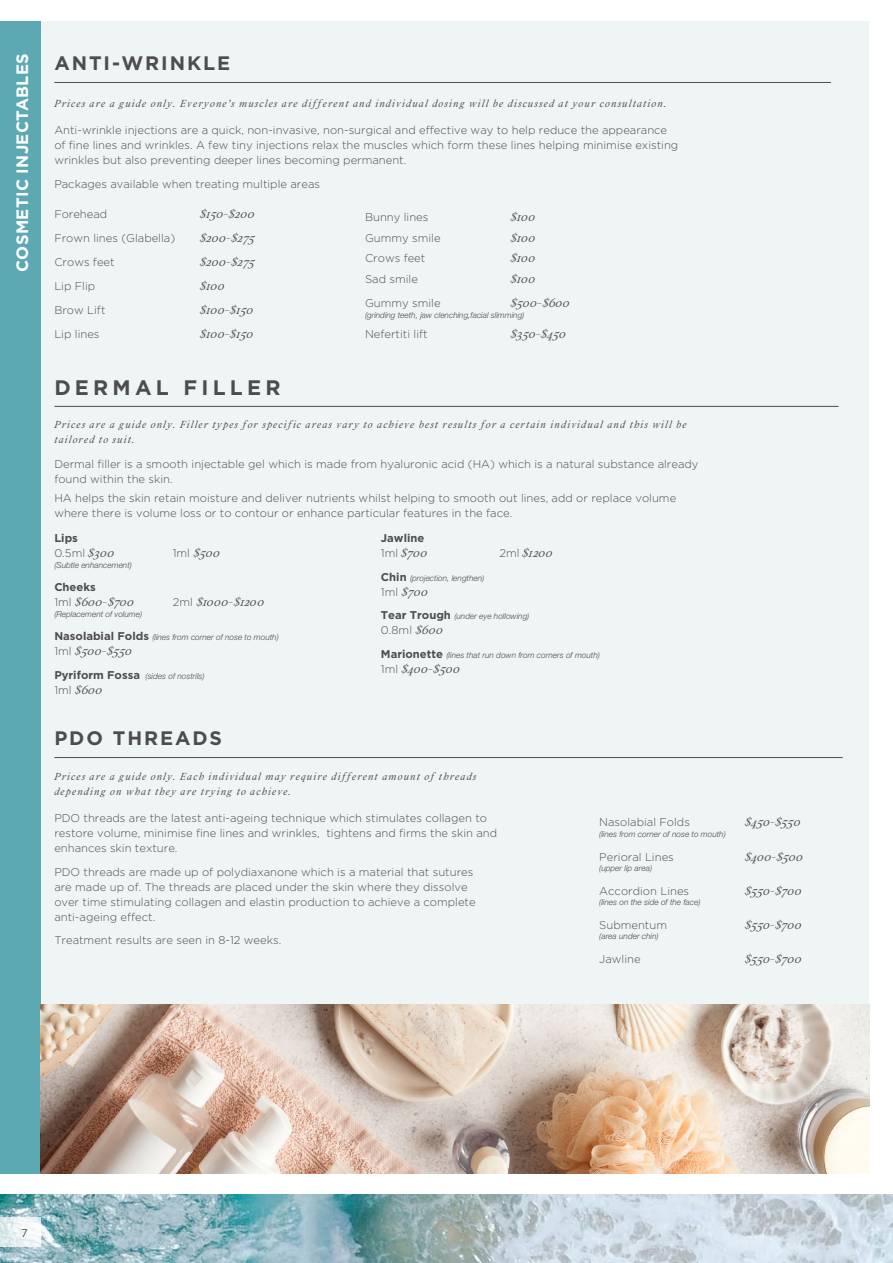
<style>
.page{position:relative;width:893px;height:1263px;background:#fff}
.page>*{position:absolute;margin:0;border:0;box-sizing:border-box;transform-origin:0 0}
.t1{font:700 21px "Gotham";letter-spacing:.2em;color:#4d4d4f}
.t2{font:700 19.5px "Gotham";letter-spacing:.1em;color:#4d4d4f}
.t3{font:700 16.5px "Gotham";letter-spacing:.02em;color:#fff}
.t4{font:italic 300 13.5px "Addington CF";color:#4d4d4f}
.t5{font:italic 300 13.5px "Addington CF";letter-spacing:.025em;color:#4d4d4f}
.t6{font:300 11.25px/15px "Gotham";color:#4d4d4f}
.t7{font:italic 300 11.25px/15px "Addington CF";letter-spacing:.1em;color:#4d4d4f}
.t8{font:700 11.25px "Gotham";color:#4d4d4f}
.t9{font:11.25px "Gotham";color:#4d4d4f}
.t10{font:italic 300 8.25px "Helvetica Neue LT Std";color:#4d4d4f}
.s1{font-weight:700}
.s2{font-family:"Addington CF";font-style:italic;font-size:13.5px}
.s3{font-family:"Gotham";font-style:normal;font-size:11.25px}
.s4{font-family:"Gotham";font-weight:700;font-style:normal;font-size:11.25px}
</style>
<div class="page">
<img style="left:0;top:1195px;width:893px;height:68px">
<svg style="left:0;top:1217px;width:40px;height:29px"></svg>
<div style="left:32px;top:21px;width:837px;height:1153px;background:#eff4f4"></div>
<div style="left:0;top:21px;width:40px;height:1153px;background:#5ca9b3"></div>
<hr style="left:54px;top:82px;width:777px;height:1px;background:#4d4d4f">
<hr style="left:54px;top:406px;width:784px;height:1px;background:#4d4d4f">
<hr style="left:54px;top:757px;width:789px;height:1px;background:#4d4d4f">
<img style="left:40px;top:1004px;width:829px;height:170px">
<h3 class="t3" style="left:11px;top:272px;width:220px;rotate:-90deg">COSMETIC INJECTABLES</h3>
<h2 class="t2" style="left:54px;top:50px;width:178px">ANTI-WRINKLE</h2>
<p class="t7" style="left:54px;top:96px;width:614px">Prices are a guide only. Everyone’s muscles are different and individual dosing will be discussed at your consultation.</p>
<p class="t6" style="left:54px;top:122px;width:625px">Anti-wrinkle injections are a quick, non-invasive, non-surgical and effective way to help reduce the appearance of fine lines and wrinkles. A few tiny injections relax the muscles which form these lines helping minimise existing wrinkles but also preventing deeper lines becoming permanent.</p>
<p class="t6" style="left:54px;top:176px;width:267px">Packages available when treating multiple areas</p>
<p class="t6" style="left:54px;top:207px;width:54px">Forehead</p>
<p class="t4" style="left:200px;top:206px;width:56px">$150-$200</p>
<p class="t6" style="left:54px;top:231px;width:122px">Frown lines (Glabella)</p>
<p class="t4" style="left:200px;top:230px;width:56px">$200-$275</p>
<p class="t6" style="left:54px;top:255px;width:62px">Crows feet</p>
<p class="t4" style="left:200px;top:254px;width:56px">$200-$275</p>
<p class="t6" style="left:54px;top:279px;width:42px">Lip Flip</p>
<p class="t4" style="left:200px;top:278px;width:26px">$100</p>
<p class="t6" style="left:54px;top:303px;width:53px">Brow Lift</p>
<p class="t4" style="left:200px;top:302px;width:55px">$100-$150</p>
<p class="t6" style="left:54px;top:327px;width:47px">Lip lines</p>
<p class="t4" style="left:200px;top:326px;width:55px">$100-$150</p>
<p class="t6" style="left:365px;top:209px;width:65px">Bunny lines</p>
<p class="t4" style="left:510px;top:209px;width:26px">$100</p>
<p class="t6" style="left:365px;top:230px;width:77px">Gummy smile</p>
<p class="t4" style="left:510px;top:229px;width:26px">$100</p>
<p class="t6" style="left:365px;top:250px;width:62px">Crows feet</p>
<p class="t4" style="left:510px;top:250px;width:26px">$100</p>
<p class="t6" style="left:365px;top:271px;width:54px">Sad smile</p>
<p class="t4" style="left:510px;top:271px;width:26px">$100</p>
<p class="t6" style="left:365px;top:295px;width:77px">Gummy smile</p>
<p class="t4" style="left:510px;top:295px;width:61px">$500-$600</p>
<p class="t10" style="left:365px;top:310px;width:161px">(grinding teeth, jaw clenching,facial slimming)</p>
<p class="t6" style="left:365px;top:327px;width:64px">Nefertiti lift</p>
<p class="t4" style="left:510px;top:326px;width:57px">$350-$450</p>
<h1 class="t1" style="left:54px;top:374px;width:228px">DERMAL FILLER</h1>
<p class="t7" style="left:54px;top:418px;width:634px">Prices are a guide only. Filler types for specific areas vary to achieve best results for a certain individual and this will be tailored to suit.</p>
<p class="t6" style="left:54px;top:456px;width:646px">Dermal filler is a smooth injectable gel which is made from hyaluronic acid (HA) which is a natural substance already found within the skin.</p>
<p class="t6" style="left:54px;top:491px;width:623px">HA helps the skin retain moisture and deliver nutrients whilst helping to smooth out lines, add or replace volume where there is volume loss or to contour or enhance particular features in the face.</p>
<p class="t6" style="left:54px;top:530px;width:61px"><span class="s1">Lips<br></span>0.5ml <span class="s2">$300</span></p>
<p class="t4" style="left:173px;top:545px;width:49px"><span class="s3">1ml</span> $500</p>
<p class="t10" style="left:54px;top:560px;width:79px">(Subtle enhancement)</p>
<p class="t8" style="left:54px;top:580px;width:43px">Cheeks</p>
<p class="t4" style="left:54px;top:594px;width:81px"><span class="s3">1ml</span> $600-$700</p>
<p class="t5" style="left:173px;top:594px;width:93px"><span class="s3">2ml</span> $1000-$1200</p>
<p class="t10" style="left:54px;top:609px;width:89px">(Replacement of volume)</p>
<p class="t10" style="left:54px;top:632px;width:226px"><span class="s4">Nasolabial Folds</span> (lines from corner of nose to mouth)</p>
<p class="t4" style="left:54px;top:643px;width:79px"><span class="s3">1ml</span> $500-$550</p>
<p class="t10" style="left:54px;top:671px;width:152px"><span class="s4">Pyriform Fossa</span> (sides of nostrils)</p>
<p class="t4" style="left:54px;top:682px;width:49px"><span class="s3">1ml</span> $600</p>
<h2 class="t2" style="left:54px;top:725px;width:169px">PDO THREADS</h2>
<p class="t8" style="left:381px;top:531px;width:45px">Jawline</p>
<p class="t4" style="left:381px;top:545px;width:48px"><span class="s3">1ml</span> $700</p>
<p class="t4" style="left:499px;top:545px;width:55px"><span class="s3">2ml</span> $1200</p>
<p class="t10" style="left:381px;top:573px;width:105px"><span class="s4">Chin</span> (projection, lengthen)</p>
<p class="t4" style="left:381px;top:584px;width:48px"><span class="s3">1ml</span> $700</p>
<p class="t10" style="left:381px;top:611px;width:150px"><span class="s4">Tear Trough</span> (under eye hollowing)</p>
<p class="t6" style="left:381px;top:623px;width:63px">0.8ml <span class="s2">$600</span></p>
<p class="t10" style="left:381px;top:650px;width:220px"><span class="s4">Marionette</span> (lines that run down from corners of mouth)</p>
<p class="t4" style="left:381px;top:661px;width:80px"><span class="s3">1ml</span> $400-$500</p>
<p class="t7" style="left:54px;top:769px;width:424px">Prices are a guide only. Each individual may require different amount of threads depending on what they are trying to achieve.</p>
<p class="t6" style="left:54px;top:810px;width:444px">PDO threads are the latest anti-ageing technique which stimulates collagen to restore volume, minimise fine lines and wrinkles, tightens and firms the skin and enhances skin texture.</p>
<p class="t6" style="left:54px;top:864px;width:423px">PDO threads are made up of polydiaxanone which is a material that sutures are made up of. The threads are placed under the skin where they dissolve over time stimulating collagen and elastin production to achieve a complete anti-ageing effect.</p>
<p class="t6" style="left:54px;top:932px;width:228px">Treatment results are seen in 8-12 weeks.</p>
<p class="t6" style="left:599px;top:815px;width:92px">Nasolabial Folds</p>
<p class="t4" style="left:745px;top:814px;width:57px">$450-$550</p>
<p class="t10" style="left:599px;top:829px;width:128px">(lines from corner of nose to mouth)</p>
<p class="t6" style="left:599px;top:849px;width:76px">Perioral Lines</p>
<p class="t4" style="left:745px;top:848px;width:60px">$400-$500</p>
<p class="t10" style="left:599px;top:863px;width:54px">(upper lip area)</p>
<p class="t6" style="left:599px;top:883px;width:91px">Accordion Lines</p>
<p class="t4" style="left:745px;top:882px;width:58px">$550-$700</p>
<p class="t10" style="left:599px;top:897px;width:103px">(lines on the side of the face)</p>
<p class="t6" style="left:599px;top:917px;width:69px">Submentum</p>
<p class="t4" style="left:745px;top:916px;width:58px">$550-$700</p>
<p class="t10" style="left:599px;top:931px;width:61px">(area under chin)</p>
<p class="t6" style="left:599px;top:951px;width:43px">Jawline</p>
<p class="t4" style="left:745px;top:950px;width:58px">$550-$700</p>
<p class="t9" style="left:21px;top:1225px;width:8px">7</p>
</div>
